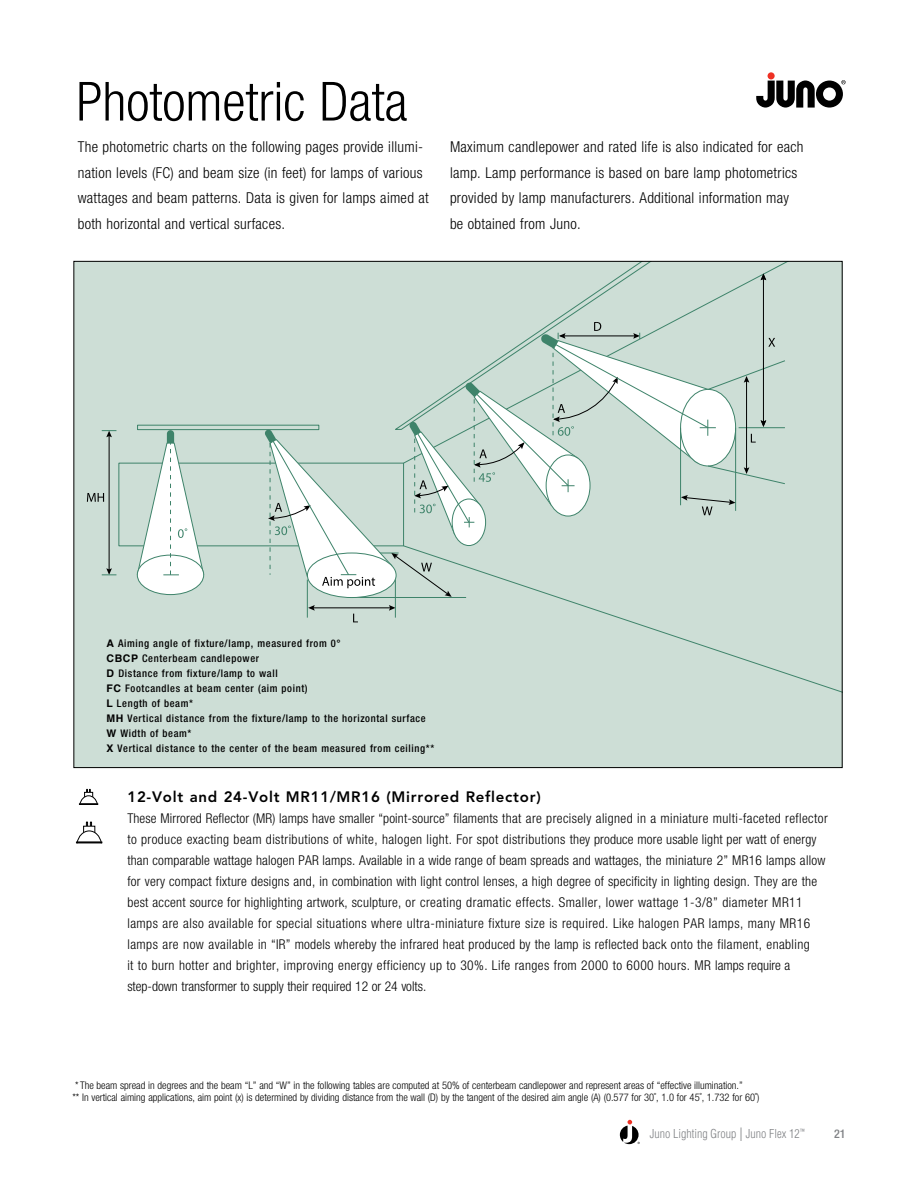
<style>
.page{position:relative;width:918px;height:1188px;background:#fff}
.page>*{position:absolute;margin:0;border:0;box-sizing:border-box;transform-origin:0 0}
.t1{font:300 condensed 54px "Helvetica Neue LT Std";color:#000}
.t2{font:300 condensed 15px/25.5px "Helvetica Neue LT Std";letter-spacing:.02em;color:#000}
.t3{font:800 15px "Avenir LT Std";letter-spacing:.05em;color:#000}
.t4{font:300 condensed 13.5px/21px "Helvetica Neue LT Std";letter-spacing:.02em;color:#000}
.t5{font:300 condensed 12px "Helvetica LT Std";color:#808285}
.t6{font:500 condensed 12px "Helvetica Neue LT Std";color:#808285}
.t7{font:300 condensed 10.5px/12px "Helvetica Neue LT Std";color:#000}
.t8{font:500 condensed 10.5px/15px "Helvetica Neue LT Std";letter-spacing:.06em;color:#000}
.s1{font-family:"Helvetica";font-weight:700;font-stretch:normal}
.s2{font-size:18px}
</style>
<div class="page">
<svg style="left:620px;top:1120px;width:20px;height:24px"></svg>
<div style="left:768px;top:72px;width:7px;height:7px;background:#ee3124;border-radius:50%"></div>
<svg style="left:756px;top:80px;width:90px;height:28px"></svg>
<div style="left:74px;top:261px;width:768px;height:507px;background:#cdded6"></div>
<svg style="left:466px;top:597px;width:375px;height:96px"></svg>
<svg style="left:552px;top:263px;width:234px;height:59px"></svg>
<div style="left:137px;top:425px;width:182px;height:5px;border:1px solid #3e836a"></div>
<hr style="left:109px;top:434px;width:1px;height:136px;background:#000">
<svg style="left:102px;top:430px;width:14px;height:7px"></svg>
<svg style="left:102px;top:568px;width:14px;height:8px"></svg>
<hr style="left:763px;top:278px;width:1px;height:144px;background:#000">
<svg style="left:761px;top:274px;width:5px;height:6px"></svg>
<hr style="left:352px;top:597px;width:114px;height:1px;background:#3e836a">
<hr style="left:311px;top:607px;width:82px;height:1px;background:#000">
<svg style="left:389px;top:605px;width:6px;height:6px"></svg>
<svg style="left:308px;top:605px;width:7px;height:6px"></svg>
<div style="left:137px;top:555px;width:67px;height:40px;background:#fff;border-radius:50%"></div>
<div style="left:137px;top:555px;width:67px;height:40px;border:1px solid #3e836a;border-radius:50%"></div>
<hr style="left:307px;top:580px;width:1px;height:38px;background:#3e836a">
<hr style="left:395px;top:580px;width:1px;height:38px;background:#3e836a">
<svg style="left:137px;top:430px;width:67px;height:146px"></svg>
<svg style="left:87px;top:493px;width:17px;height:9px"></svg>
<svg style="left:353px;top:614px;width:5px;height:8px"></svg>
<svg style="left:264px;top:322px;width:521px;height:275px"></svg>
<svg style="left:79px;top:789px;width:19px;height:16px"></svg>
<svg style="left:76px;top:822px;width:26px;height:21px"></svg>
<h1 class="t1" style="left:76px;top:70px;width:333px">Photometric Data</h1>
<p class="t2" style="left:78px;top:134px;width:353px">The photometric charts on the following pages provide illumi&shy;nation levels (FC) and beam size (in feet) for lamps of various wattages and beam patterns. Data is given for lamps aimed at both horizontal and vertical surfaces.</p>
<p class="t2" style="left:450px;top:134px;width:355px">Maximum candlepower and rated life is also indicated for each lamp. Lamp performance is based on bare lamp photometrics provided by lamp manufacturers. Additional information may be obtained from Juno.</p>
<p class="t8" style="left:106px;top:635px;width:329px"><span class="s1">A</span> Aiming angle of fixture/lamp, measured from 0°<br><span class="s1">CBCP</span> Centerbeam candlepower<br><span class="s1">D</span> Distance from fixture/lamp to wall<br><span class="s1">FC</span> Footcandles at beam center (aim point)<br><span class="s1">L</span> Length of beam*<br><span class="s1">MH</span> Vertical distance from the fixture/lamp to the horizontal surface <span class="s1">W</span> Width of beam*<br><span class="s1">X</span> Vertical distance to the center of the beam measured from ceiling**</p>
<p class="t3" style="left:127px;top:788px;width:415px">12-Volt and 24-Volt MR11/MR16 (Mirrored Reflector)</p>
<p class="t4" style="left:127px;top:808px;width:702px">These Mirrored Reflector (MR) lamps have smaller “point-source” filaments that are precisely aligned in a miniature multi-faceted reflector to produce exacting beam distributions of white, halogen light. For spot distributions they produce more usable light per watt of energy than comparable wattage halogen PAR lamps. Available in a wide range of beam spreads and wattages, the miniature 2” MR16 lamps allow for very compact fixture designs and, in combination with light control lenses, a high degree of specificity in lighting design. They are the best accent source for highlighting artwork, sculpture, or creating dramatic effects. Smaller, lower wattage 1-3/8” diameter MR11 lamps are also available for special situations where ultra-miniature fixture size is required. Like halogen PAR lamps, many MR16 lamps are now available in “IR” models whereby the infrared heat produced by the lamp is reflected back onto the filament, enabling<br>it to burn hotter and brighter, improving energy efficiency up to 30%. Life ranges from 2000 to 6000 hours. MR lamps require a step-down transformer to supply their required 12 or 24 volts.</p>
<p class="t7" style="left:72px;top:1080px;width:689px">* The beam spread in degrees and the beam “L” and “W” in the following tables are computed at 50% of centerbeam candlepower and represent areas of “effective illumination.”<br>** In vertical aiming applications, aim point (x) is determined by dividing distance from the wall (D) by the tangent of the desired aim angle (A) (0.577 for 30˚, 1.0 for 45˚, 1.732 for 60˚)</p>
<p class="t5" style="left:650px;top:1126px;width:156px">Juno Lighting Group <span class="s2">I</span> Juno Flex 12<sup>™</sup></p>
<p class="t6" style="left:834px;top:1127px;width:13px">21</p>
</div>
